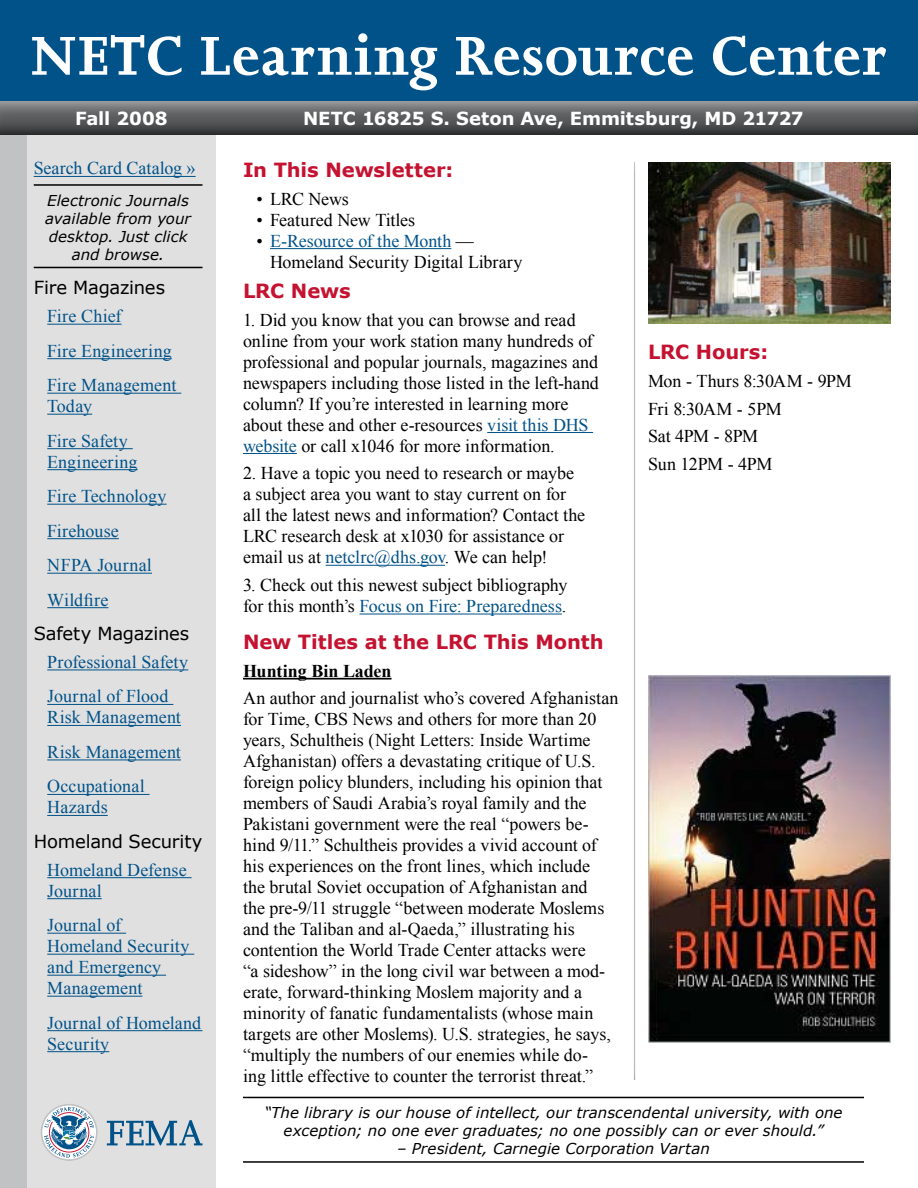
<style>
.page{position:relative;width:918px;height:1188px;background:#fff}
.page>*{position:absolute;margin:0;border:0;box-sizing:border-box;transform-origin:0 0}
.t1{font:700 63px "Joanna MT Std";letter-spacing:.015em;color:#fff}
.t2{font:700 19.5px "Verdana";letter-spacing:-.005em;color:#c41230}
.Body_Text{font:18px/21px "Times New Roman";letter-spacing:-.005em;color:#000}
.Sidebar_Body_Text{font:18px/21px "Times New Roman";letter-spacing:.005em;color:#005288}
.Bullets{font:18px/21px "Times New Roman";letter-spacing:-.005em;color:#000}
.Date{font:700 18px "Verdana";letter-spacing:-.01em;color:#fff}
.Sidebar_Title{font:18px "Verdana";letter-spacing:-.015em;color:#000}
.Body_Text-2{font:18px "Times New Roman";letter-spacing:-.025em;color:#000}
.Body_Text-3{font:18px "Times New Roman";color:#005288}
.Book_Title{font:700 18px "Times New Roman";letter-spacing:-.005em;color:#000}
.Sidebar_Note{font:italic 15px/18px "Verdana";color:#000;text-align:center}
.s1{color:#005288}
</style>
<div class="page">
<div style="left:0;top:135px;width:216px;height:1053px;background:#e0e0e1"></div>
<hr style="left:34px;top:176px;width:162px;height:1px;background:#005288">
<hr style="left:34px;top:184px;width:168px;height:2px;background:#000">
<hr style="left:34px;top:267px;width:168px;height:1px;background:#000">
<hr style="left:47px;top:324px;width:75px;height:1px;background:#005288">
<hr style="left:47px;top:358px;width:125px;height:1px;background:#005288">
<hr style="left:47px;top:393px;width:134px;height:1px;background:#005288">
<hr style="left:47px;top:414px;width:45px;height:1px;background:#005288">
<hr style="left:47px;top:448px;width:86px;height:1px;background:#005288">
<hr style="left:47px;top:469px;width:91px;height:1px;background:#005288">
<hr style="left:47px;top:504px;width:120px;height:1px;background:#005288">
<hr style="left:47px;top:538px;width:72px;height:1px;background:#005288">
<hr style="left:47px;top:573px;width:105px;height:1px;background:#005288">
<hr style="left:47px;top:607px;width:61px;height:1px;background:#005288">
<hr style="left:47px;top:670px;width:141px;height:1px;background:#005288">
<hr style="left:47px;top:704px;width:126px;height:1px;background:#005288">
<hr style="left:47px;top:725px;width:134px;height:1px;background:#005288">
<hr style="left:47px;top:760px;width:134px;height:1px;background:#005288">
<hr style="left:47px;top:794px;width:103px;height:1px;background:#005288">
<hr style="left:47px;top:815px;width:61px;height:1px;background:#005288">
<hr style="left:47px;top:877px;width:145px;height:1px;background:#005288">
<hr style="left:47px;top:898px;width:55px;height:1px;background:#005288">
<hr style="left:47px;top:933px;width:79px;height:1px;background:#005288">
<hr style="left:47px;top:954px;width:147px;height:1px;background:#005288">
<hr style="left:47px;top:975px;width:119px;height:1px;background:#005288">
<hr style="left:47px;top:996px;width:95px;height:1px;background:#005288">
<hr style="left:47px;top:1030px;width:155px;height:1px;background:#005288">
<hr style="left:47px;top:1051px;width:62px;height:1px;background:#005288">
<hr style="left:270px;top:248px;width:181px;height:1px;background:#005288">
<hr style="left:487px;top:432px;width:106px;height:1px;background:#005288">
<hr style="left:243px;top:453px;width:54px;height:1px;background:#005288">
<hr style="left:326px;top:565px;width:119px;height:1px;background:#005288">
<hr style="left:359px;top:614px;width:203px;height:1px;background:#005288">
<hr style="left:243px;top:678px;width:149px;height:2px;background:#000">
<hr style="left:243px;top:1097px;width:621px;height:1px;background:#000">
<hr style="left:243px;top:1161px;width:621px;height:2px;background:#000">
<svg style="left:107px;top:1120px;width:95px;height:25px"></svg>
<svg style="left:41px;top:1104px;width:57px;height:57px"></svg>
<img style="left:648px;top:675px;width:243px;height:368px">
<hr style="left:632px;top:160px;width:4px;height:922px;background:#000;opacity:.75">
<img style="left:648px;top:162px;width:243px;height:162px">
<div style="left:0;top:0;width:918px;height:122px;background:#005288"></div>
<div style="left:0;top:122px;width:27px;height:1066px;background:#c1c2c4"></div>
<div style="left:0;top:100px;width:918px;height:38px;background:#000;opacity:.75"></div>
<p class="t1" style="left:31px;top:22px;width:858px">NETC Learning Resource Center</p>
<p class="Date" style="left:75px;top:107px;width:94px">Fall 2008</p>
<p class="Date" style="left:303px;top:107px;width:502px">NETC 16825 S. Seton Ave, Emmitsburg, MD 21727</p>
<p class="Body_Text-3" style="left:34px;top:156px;width:163px">Search Card Catalog »</p>
<p class="Sidebar_Note" style="left:45px;top:191px;width:147px">Electronic Journals available from your desktop. Just click and browse.</p>
<p class="Sidebar_Title" style="left:34px;top:276px;width:133px">Fire Magazines</p>
<p class="Sidebar_Body_Text" style="left:47px;top:305px;width:76px">Fire Chief</p>
<p class="Sidebar_Body_Text" style="left:47px;top:340px;width:126px">Fire Engineering</p>
<p class="Sidebar_Body_Text" style="left:47px;top:374px;width:131px">Fire Management<br>Today</p>
<p class="Sidebar_Body_Text" style="left:47px;top:430px;width:92px">Fire Safety<br>Engineering</p>
<p class="Sidebar_Body_Text" style="left:47px;top:485px;width:121px">Fire Technology</p>
<p class="Sidebar_Body_Text" style="left:47px;top:520px;width:73px">Firehouse</p>
<p class="Sidebar_Body_Text" style="left:47px;top:554px;width:106px">NFPA Journal</p>
<p class="Sidebar_Body_Text" style="left:47px;top:589px;width:63px">Wildfire</p>
<p class="Sidebar_Title" style="left:34px;top:622px;width:157px">Safety Magazines</p>
<p class="Sidebar_Body_Text" style="left:47px;top:651px;width:142px">Professional Safety</p>
<p class="Sidebar_Body_Text" style="left:47px;top:686px;width:135px">Journal of Flood<br>Risk Management</p>
<p class="Sidebar_Body_Text" style="left:47px;top:741px;width:135px">Risk Management</p>
<p class="Sidebar_Body_Text" style="left:47px;top:776px;width:99px">Occupational<br>Hazards</p>
<p class="Sidebar_Title" style="left:34px;top:830px;width:170px">Homeland Security</p>
<p class="Sidebar_Body_Text" style="left:47px;top:859px;width:141px">Homeland Defense<br>Journal</p>
<p class="Sidebar_Body_Text" style="left:47px;top:914px;width:144px">Journal of<br>Homeland Security and Emergency<br>Management</p>
<p class="Sidebar_Body_Text" style="left:47px;top:1012px;width:156px">Journal of Homeland<br>Security</p>
<p class="t2" style="left:243px;top:157px;width:212px">In This Newsletter:</p>
<p class="Bullets" style="left:256px;top:188px;width:94px">• LRC News</p>
<p class="Bullets" style="left:256px;top:209px;width:160px">• Featured New Titles</p>
<p class="Bullets" style="left:270px;top:230px;width:254px;text-indent:-14px">• <span class="s1">E-Resource of the Month</span> —<br>Homeland Security Digital Library</p>
<p class="t2" style="left:243px;top:278px;width:109px">LRC News</p>
<p class="Body_Text" style="left:243px;top:309px;width:357px">1. Did you know that you can browse and read online from your work station many hundreds of professional and popular journals, magazines and newspapers including those listed in the left-hand column? If you’re interested in learning more about these and other e-resources <span class="s1">visit this DHS website</span> or call x1046 for more information.</p>
<p class="Body_Text" style="left:243px;top:463px;width:344px">2. Have a topic you need to research or maybe a subject area you want to stay current on for all the latest news and information? Contact the LRC research desk at x1030 for assistance or email us at <span class="s1">netclrc@dhs.gov</span>. We can help!</p>
<p class="Body_Text" style="left:243px;top:574px;width:326px">3. Check out this newest subject bibliography for this month’s <span class="s1">Focus on Fire: Preparedness</span>.</p>
<p class="t2" style="left:243px;top:629px;width:362px">New Titles at the LRC This Month</p>
<p class="Book_Title" style="left:243px;top:658px;width:150px">Hunting Bin Laden</p>
<p class="Body_Text" style="left:243px;top:688px;width:377px">An author and journalist who’s covered Afghanistan for Time, CBS News and others for more than 20 years, Schultheis (Night Letters: Inside Wartime Afghanistan) offers a devastating critique of U.S. foreign policy blunders, including his opinion that members of Saudi Arabia’s royal family and the Pakistani government were the real “powers be&shy;hind 9/11.” Schultheis provides a vivid account of his experiences on the front lines, which include<br>the brutal Soviet occupation of Afghanistan and<br>the pre-9/11 struggle “between moderate Moslems and the Taliban and al-Qaeda,” illustrating his contention the World Trade Center attacks were<br>“a sideshow” in the long civil war between a mod&shy;erate, forward-thinking Moslem majority and a minority of fanatic fundamentalists (whose main targets are other Moslems). U.S. strategies, he says, “multiply the numbers of our enemies while do-<br>ing little effective to counter the terrorist threat.”</p>
<p class="Sidebar_Note" style="left:264px;top:1104px;width:580px">“The library is our house of intellect, our transcendental university, with one exception; no one ever graduates; no one possibly can or ever should.”</p>
<p class="Sidebar_Note" style="left:397px;top:1140px;width:314px">– President, Carnegie Corporation Vartan</p>
<p class="t2" style="left:648px;top:340px;width:122px">LRC Hours:</p>
<p class="Body_Text" style="left:648px;top:370px;width:205px">Mon - Thurs 8:30AM - 9PM</p>
<p class="Body_Text" style="left:648px;top:398px;width:135px">Fri 8:30AM - 5PM</p>
<p class="Body_Text-2" style="left:648px;top:424px;width:112px">Sat 4PM - 8PM</p>
<p class="Body_Text-2" style="left:648px;top:452px;width:126px">Sun 12PM - 4PM</p>
</div>
